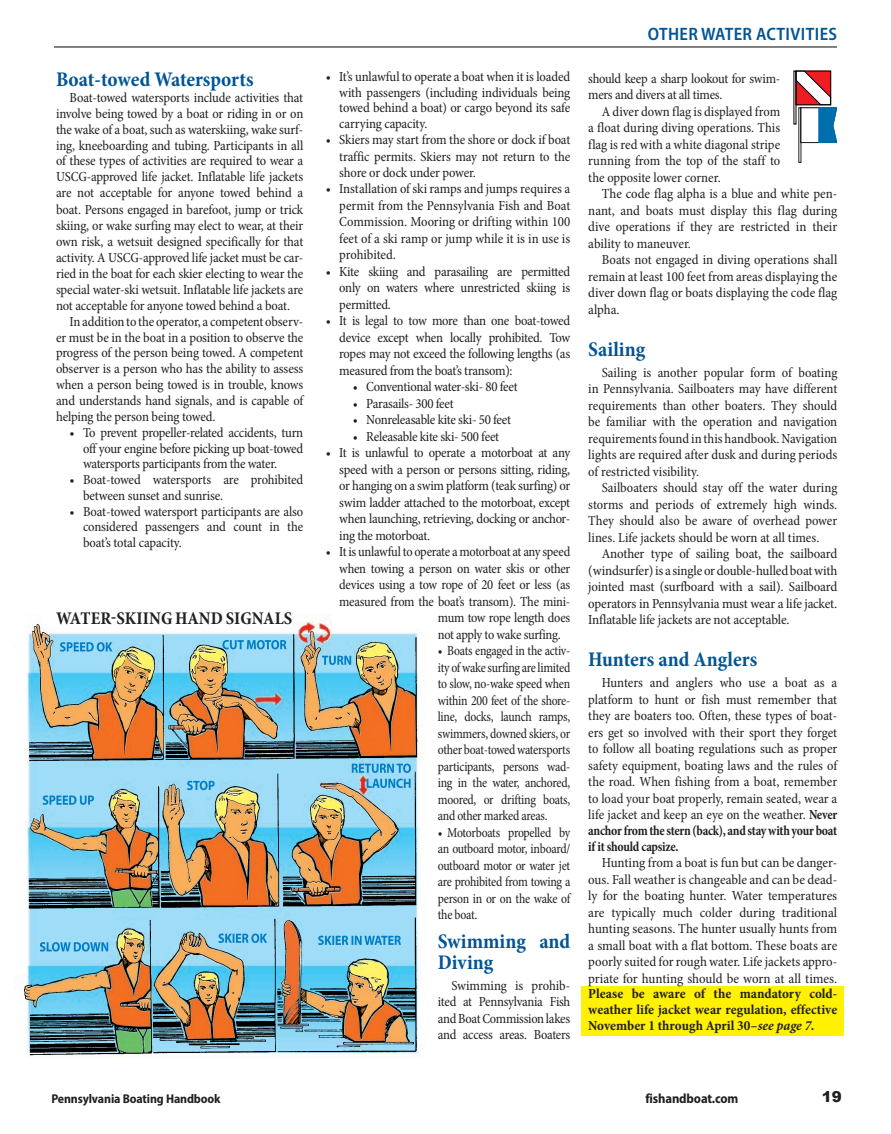
<style>
.page{position:relative;width:891px;height:1134px;background:#fff}
.page>*{position:absolute;margin:0;border:0;box-sizing:border-box;transform-origin:0 0}
.B-body_main{font:700 condensed 21px/21px "Minion Pro";color:#005595}
.Headline{font:700 condensed 18px "Minion Pro";letter-spacing:.01em;color:#231f20}
.t1{font:600 semi-condensed 18px "Myriad Pro";letter-spacing:.02em;color:#005595}
.t2{font:900 15px "Arial";color:#231f20}
.B-body_main-2{font:condensed 13.95px/16.5px "Minion Pro";letter-spacing:-.015em;color:#231f20;text-align:justify}
.B-body_main-3{font:condensed 13.95px/16.5px "Minion Pro";letter-spacing:-.015em;color:#231f20;text-align:justify;scale:.93 1}
.B-body_main-4{font:700 condensed 13.95px/15.8px "Minion Pro";letter-spacing:-.005em;color:#231f20;text-align:justify}
.t3{font:700 semi-condensed 13.5px "Myriad Pro";letter-spacing:-.01em;color:#231f20}
.t4{font:700 semi-condensed 12.75px "Myriad Pro";letter-spacing:-.01em;color:#231f20}
.s1{font-weight:700}
.s2{font-style:italic}
</style>
<div class="page">
<div style="left:582px;top:986px;width:262px;height:50px;background:#fff101"></div>
<hr style="left:54px;top:46px;width:783px;height:2px;background:#231f20">
<img style="left:15px;top:617px;width:404px;height:441px">
<svg style="left:318px;top:936px;width:83px;height:9px"></svg>
<svg style="left:218px;top:934px;width:49px;height:9px"></svg>
<svg style="left:40px;top:942px;width:68px;height:10px"></svg>
<svg style="left:367px;top:779px;width:44px;height:9px"></svg>
<svg style="left:352px;top:764px;width:59px;height:9px"></svg>
<svg style="left:187px;top:781px;width:28px;height:9px"></svg>
<svg style="left:43px;top:795px;width:51px;height:10px"></svg>
<svg style="left:322px;top:656px;width:29px;height:9px"></svg>
<svg style="left:222px;top:640px;width:64px;height:9px"></svg>
<svg style="left:60px;top:642px;width:52px;height:10px"></svg>
<svg style="left:795px;top:71px;width:42px;height:92px"></svg>
<div style="left:796px;top:71px;width:35px;height:34px;border:1px solid #000"></div>
<p class="B-body_main" style="left:56px;top:69px;width:199px">Boat-towed Watersports</p>
<p class="B-body_main-2" style="left:56px;top:90px;width:249px;line-height:16px;text-indent:14px">Boat-towed watersports include activities that involve being towed by a boat or riding in or on the wake of a boat, such as waterskiing, wake surf&shy;ing, kneeboarding and tubing. Participants in all of these types of activities are required to wear a USCG-approved life jacket. Inflatable life jackets are not acceptable for anyone towed behind a boat. Persons engaged in barefoot, jump or trick skiing, or wake surfing may elect to wear, at their own risk, a wetsuit designed specifically for that activity. A USCG-approved life jacket must be car&shy;ried in the boat for each skier electing to wear the special water-ski wetsuit. Inflatable life jackets are not acceptable for anyone towed behind a boat.</p>
<p class="B-body_main-2" style="left:56px;top:313px;width:249px;line-height:15.9px;text-indent:14px">In addition to the operator, a competent observ&shy;er must be in the boat in a position to observe the progress of the person being towed. A competent observer is a person who has the ability to assess when a person being towed is in trouble, knows and understands hand signals, and is capable of helping the person being towed.</p>
<p class="B-body_main-2" style="left:83px;top:425px;width:222px;line-height:15.8px;text-indent:-14px">• To prevent propeller-related accidents, turn off your engine before picking up boat-towed watersports participants from the water.</p>
<p class="B-body_main-2" style="left:83px;top:472px;width:222px;line-height:15.8px;text-indent:-14px">• Boat-towed watersports are prohibited between sunset and sunrise.</p>
<p class="B-body_main-2" style="left:83px;top:503px;width:222px;line-height:15.8px;text-indent:-14px">• Boat-towed watersport participants are also considered passengers and count in the boat’s total capacity.</p>
<p class="Headline" style="left:56px;top:606px;width:238px">WATER-SKIING HAND SIGNALS</p>
<p class="B-body_main-2" style="left:339px;top:69px;width:232px;line-height:15.9px;text-indent:-14px">• It’s unlawful to operate a boat when it is loaded with passengers (including individuals being towed behind a boat) or cargo beyond its safe carrying capacity.</p>
<p class="B-body_main-2" style="left:339px;top:132px;width:232px;line-height:16px;text-indent:-14px">• Skiers may start from the shore or dock if boat traffic permits. Skiers may not return to the shore or dock under power.</p>
<p class="B-body_main-2" style="left:339px;top:181px;width:233px;text-indent:-14px">• Installation of ski ramps and jumps requires a permit from the Pennsylvania Fish and Boat Commission. Mooring or drifting within 100 feet of a ski ramp or jump while it is in use is prohibited.</p>
<p class="B-body_main-2" style="left:339px;top:263px;width:233px;text-indent:-14px">• Kite skiing and parasailing are permitted only on waters where unrestricted skiing is permitted.</p>
<p class="B-body_main-2" style="left:339px;top:313px;width:233px;text-indent:-14px">• It is legal to tow more than one boat-towed device except when locally prohibited. Tow ropes may not exceed the following lengths (as measured from the boat’s transom):</p>
<p class="B-body_main-2" style="left:353px;top:379px;width:167px">• Conventional water-ski- 80 feet</p>
<p class="B-body_main-2" style="left:353px;top:395px;width:103px">• Parasails- 300 feet</p>
<p class="B-body_main-2" style="left:353px;top:412px;width:160px">• Nonreleasable kite ski- 50 feet</p>
<p class="B-body_main-2" style="left:353px;top:428px;width:148px">• Releasable kite ski- 500 feet</p>
<p class="B-body_main-2" style="left:339px;top:445px;width:233px;text-indent:-14px">• It is unlawful to operate a motorboat at any speed with a person or persons sitting, riding, or hanging on a swim platform (teak surfing) or swim ladder attached to the motorboat, except when launching, retrieving, docking or anchor&shy;ing the motorboat.</p>
<p class="B-body_main-2" style="left:326px;top:544px;width:246px">• It is unlawful to operate a motorboat at any speed</p>
<p class="B-body_main-2" style="left:339px;top:560px;width:233px">when towing a person on water skis or other</p>
<p class="B-body_main-2" style="left:339px;top:577px;width:232px">devices using a tow rope of 20 feet or less (as</p>
<p class="B-body_main-2" style="left:339px;top:593px;width:233px">measured from the boat’s transom). The mini-</p>
<p class="B-body_main-2" style="left:438px;top:610px;width:134px">mum tow rope length does</p>
<p class="B-body_main-2" style="left:438px;top:626px;width:124px">not apply to wake surfing.</p>
<p class="B-body_main-3" style="left:438px;top:643px;width:144px">• Boats engaged in the activ&shy;ity of wake surfing are limited to slow, no-wake speed when within 200 feet of the shore&shy;line, docks, launch ramps, swimmers, downed skiers, or other boat-towed watersports participants, persons wad&shy;ing in the water, anchored, moored, or drifting boats, and other marked areas.</p>
<p class="B-body_main-3" style="left:438px;top:824px;width:144px">• Motorboats propelled by an outboard motor, inboard/ outboard motor or water jet are prohibited from towing a person in or on the wake of the boat.</p>
<p class="B-body_main" style="left:438px;top:930px;width:134px">Swimming and<br>Diving</p>
<p class="B-body_main-2" style="left:438px;top:977px;width:134px;text-indent:14px">Swimming is prohib&shy;ited at Pennsylvania Fish and Boat Commission lakes and access areas. Boaters</p>
<p class="t1" style="left:648px;top:23px;width:191px">OTHER WATER ACTIVITIES</p>
<p class="B-body_main-2" style="left:588px;top:70px;width:193px">should keep a sharp lookout for swim&shy;mers and divers at all times.</p>
<p class="B-body_main-2" style="left:588px;top:103px;width:193px;text-indent:14px">A diver down flag is displayed from a float during diving operations. This flag is red with a white diagonal stripe running from the top of the staff to the opposite lower corner.</p>
<p class="B-body_main-2" style="left:588px;top:186px;width:251px;text-indent:14px">The code flag alpha is a blue and white pen&shy;nant, and boats must display this flag during dive operations if they are restricted in their ability to maneuver.</p>
<p class="B-body_main-2" style="left:588px;top:252px;width:251px;text-indent:14px">Boats not engaged in diving operations shall remain at least 100 feet from areas displaying the diver down flag or boats displaying the code flag alpha.</p>
<p class="B-body_main" style="left:588px;top:338px;width:58px">Sailing</p>
<p class="B-body_main-2" style="left:588px;top:364px;width:251px;text-indent:14px">Sailing is another popular form of boating in Pennsylvania. Sailboaters may have different requirements than other boaters. They should be familiar with the operation and navigation requirements found in this handbook. Navigation lights are required after dusk and during periods of restricted visibility.</p>
<p class="B-body_main-2" style="left:588px;top:480px;width:251px;text-indent:14px">Sailboaters should stay off the water during storms and periods of extremely high winds.<br>They should also be aware of overhead power lines. Life jackets should be worn at all times.</p>
<p class="B-body_main-2" style="left:588px;top:546px;width:251px;text-indent:14px">Another type of sailing boat, the sailboard (windsurfer) is a single or double-hulled boat with jointed mast (surfboard with a sail). Sailboard operators in Pennsylvania must wear a life jacket.<br>Inflatable life jackets are not acceptable.</p>
<p class="B-body_main" style="left:588px;top:649px;width:171px">Hunters and Anglers</p>
<p class="B-body_main-2" style="left:588px;top:675px;width:251px;text-indent:14px">Hunters and anglers who use a boat as a platform to hunt or fish must remember that they are boaters too. Often, these types of boat&shy;ers get so involved with their sport they forget to follow all boating regulations such as proper safety equipment, boating laws and the rules of the road. When fishing from a boat, remember to load your boat properly, remain seated, wear a life jacket and keep an eye on the weather. <span class="s1">Never anchor from the stern (back), and stay with your boat if it should capsize.</span></p>
<p class="B-body_main-2" style="left:588px;top:855px;width:251px;text-indent:14px">Hunting from a boat is fun but can be danger&shy;ous. Fall weather is changeable and can be dead&shy;ly for the boating hunter. Water temperatures are typically much colder during traditional hunting seasons. The hunter usually hunts from a small boat with a flat bottom. These boats are poorly suited for rough water. Life jackets appro&shy;priate for hunting should be worn at all times.</p>
<p class="B-body_main-4" style="left:588px;top:986px;width:251px">Please be aware of the mandatory cold&shy;weather life jacket wear regulation, effective November 1 through April 30–<span class="s2">see page 7.</span></p>
<p class="t4" style="left:51px;top:1090px;width:171px">Pennsylvania Boating Handbook</p>
<p class="t3" style="left:645px;top:1089px;width:95px">fishandboat.com</p>
<p class="t2" style="left:822px;top:1086px;width:22px">19</p>
</div>
